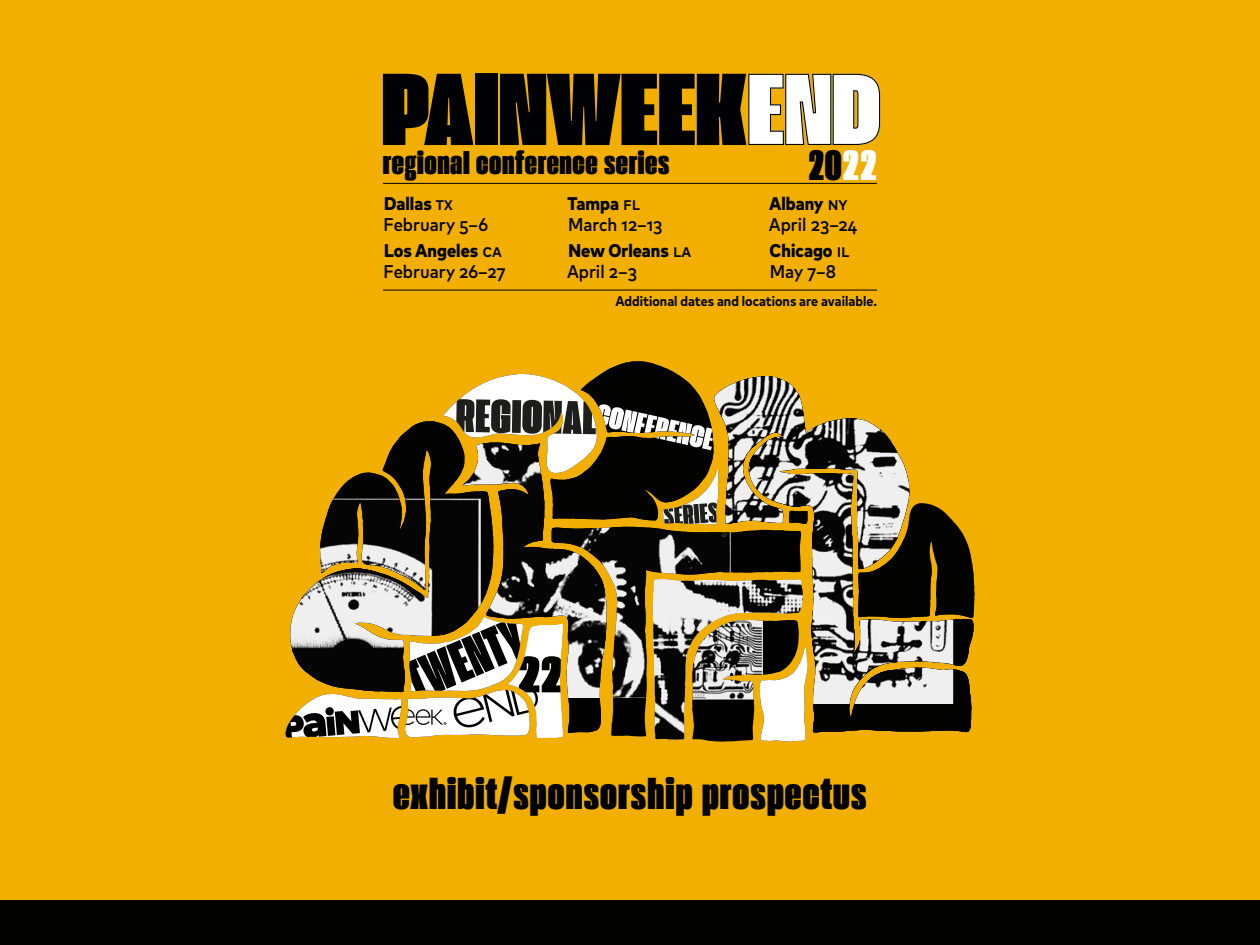
<style>
.page{position:relative;width:1260px;height:945px;background:#f2af00}
.page>*{position:absolute;margin:0;border:0;box-sizing:border-box;transform-origin:0 0}
.t1{font:47.07px "Extenda 50 Mega";letter-spacing:.025em;color:#020201}
.t2{font:44.62px "Extenda 50 Mega";color:#020201}
.t3{font:34.65px "Extenda 50 Mega";letter-spacing:.015em;color:#020201}
.BODY_1_RAG_S_A_3{font:500 condensed 18.38px/21px "Mark Pro";color:#020201}
.BODY_1_RAG_S_A_3-2{font:800 condensed 18.38px/21px "Mark Pro";color:#020201}
.FiNE_PRiNT{font:700 condensed 14px "Mark Pro";color:#020201}
.s1{color:#fff}
.s2{font-weight:800}
.s3{font-weight:500}
</style>
<div class="page">
<div style="left:0;top:901px;width:1260px;height:44px;background:#020201"></div>
<hr style="left:383px;top:183px;width:494px;height:1px;background:#020201">
<hr style="left:383px;top:290px;width:494px;height:1px;background:#020201">
<svg style="left:383px;top:74px;width:90px;height:71px"></svg>
<div style="left:475px;top:74px;width:22px;height:71px;background:#000104"></div>
<svg style="left:500px;top:74px;width:380px;height:71px;background:#6a6048"></svg>
<svg style="left:292px;top:421px;width:171px;height:196px"></svg>
<img style="left:297px;top:499px;width:134px;height:106px">
<svg style="left:719px;top:376px;width:254px;height:356px"></svg>
<svg style="left:463px;top:443px;width:338px;height:294px"></svg>
<img style="left:463px;top:524px;width:66px;height:21px">
<svg style="left:444px;top:361px;width:275px;height:163px"></svg>
<svg style="left:685px;top:579px;width:123px;height:163px"></svg>
<img style="left:653px;top:579px;width:32px;height:161px">
<svg style="left:858px;top:503px;width:116px;height:115px;background:#42371c"></svg>
<svg style="left:285px;top:617px;width:278px;height:121px"></svg>
<p class="t3" style="left:383px;top:139px;width:288px">regional conference series</p>
<p class="t2" style="left:809px;top:134px;width:70px">20<span class="s1">22</span></p>
<p class="BODY_1_RAG_S_A_3" style="left:384px;top:192px;width:106px"><span class="s2">Dallas</span> tx<br>February 5–6</p>
<p class="BODY_1_RAG_S_A_3" style="left:384px;top:239px;width:124px"><span class="s2">Los Angeles</span> ca<br>February 26–27</p>
<p class="BODY_1_RAG_S_A_3" style="left:769px;top:192px;width:90px"><span class="s2">Albany</span> ny<br>April 23–24</p>
<p class="BODY_1_RAG_S_A_3" style="left:770px;top:239px;width:81px"><span class="s2">Chicago</span> il<br>May 7–8</p>
<p class="FiNE_PRiNT" style="left:616px;top:290px;width:263px">Additional dates and locations are available.</p>
<p class="BODY_1_RAG_S_A_3" style="left:568px;top:192px;width:96px"><span class="s2">Tampa</span> fl<br>March 12–13</p>
<p class="BODY_1_RAG_S_A_3-2" style="left:567px;top:239px;width:126px">New Orleans <span class="s3">la<br>April 2–3</span></p>
<p class="t1" style="left:393px;top:761px;width:475px">exhibit/sponsorship prospectus</p>
</div>
